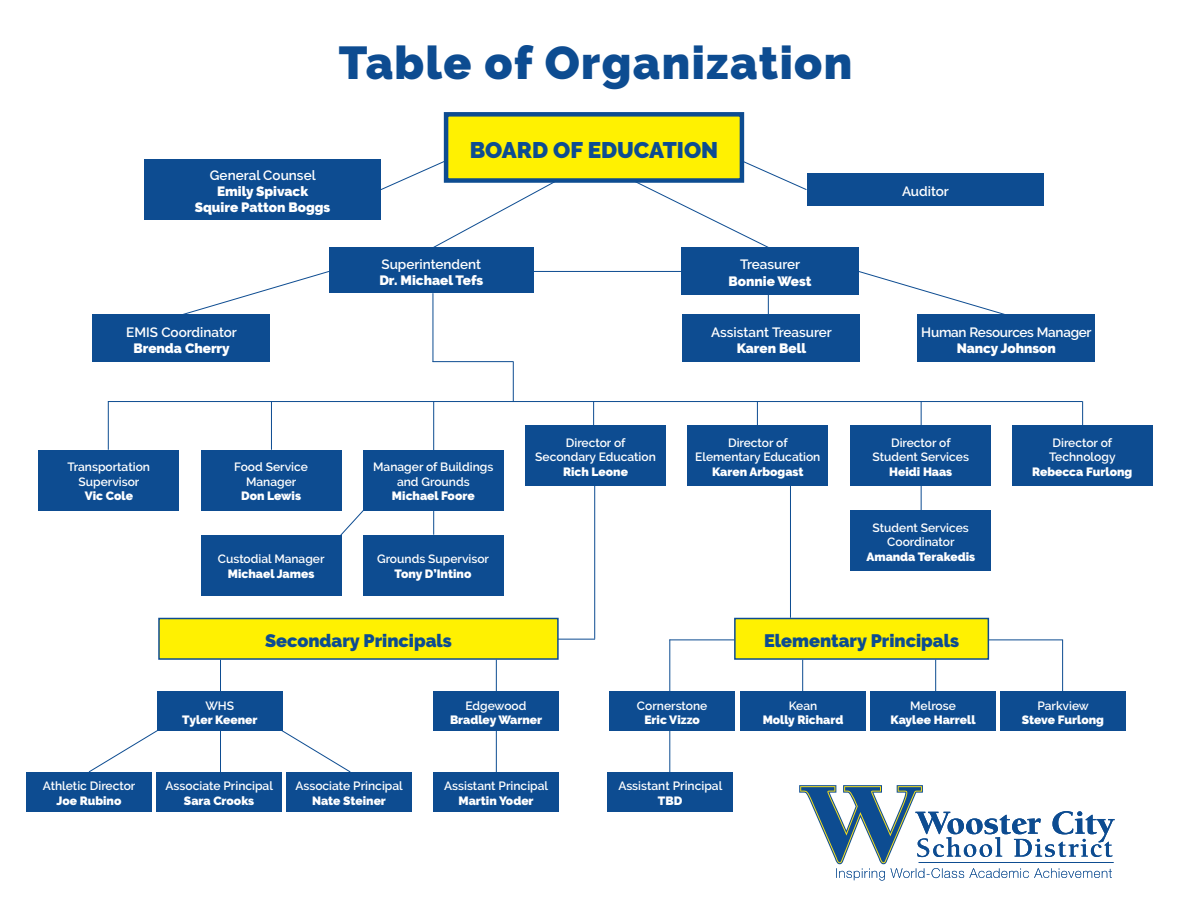
<style>
.page{position:relative;width:1188px;height:918px;background:#fff}
.page>*{position:absolute;margin:0;border:0;box-sizing:border-box;transform-origin:0 0}
.t1{font:900 45.9px "Raleway";letter-spacing:.03em;color:#0d4c91}
.t2{font:900 22.5px "Raleway";color:#0d4c91}
.t3{font:900 18px "Raleway";color:#0d4c91}
.t4{font:900 13.5px/16.2px "Raleway";color:#fff;text-align:center}
.t5{font:600 13.5px "Raleway";color:#fff}
.t6{font:600 13.5px "Raleway";letter-spacing:-.02em;color:#fff}
.t7{font:600 12px/14.4px "Raleway";color:#fff;text-align:center}
.t8{font:900 12px "Raleway";color:#fff}
</style>
<div class="page">
<hr style="left:433px;top:402px;width:1px;height:133px;background:#0d4c91">
<svg style="left:281px;top:729px;width:70px;height:43px"></svg>
<hr style="left:1062px;top:640px;width:1px;height:51px;background:#0d4c91">
<hr style="left:975px;top:640px;width:88px;height:1px;background:#0d4c91">
<hr style="left:469px;top:639px;width:126px;height:1px;background:#0d4c91">
<hr style="left:507px;top:271px;width:174px;height:1px;background:#0d4c91">
<svg style="left:380px;top:147px;width:427px;height:101px"></svg>
<svg style="left:88px;top:730px;width:70px;height:42px"></svg>
<hr style="left:496px;top:660px;width:1px;height:112px;background:#0d4c91">
<hr style="left:669px;top:640px;width:1px;height:132px;background:#0d4c91">
<hr style="left:220px;top:660px;width:1px;height:112px;background:#0d4c91">
<hr style="left:935px;top:660px;width:1px;height:31px;background:#0d4c91">
<hr style="left:108px;top:401px;width:974px;height:1px;background:#0d4c91">
<hr style="left:271px;top:401px;width:1px;height:49px;background:#0d4c91">
<hr style="left:433px;top:293px;width:1px;height:69px;background:#0d4c91">
<svg style="left:593px;top:402px;width:1px;height:23px"></svg>
<svg style="left:1082px;top:401px;width:1px;height:24px"></svg>
<svg style="left:757px;top:402px;width:1px;height:23px"></svg>
<svg style="left:181px;top:271px;width:148px;height:44px"></svg>
<svg style="left:858px;top:271px;width:149px;height:44px"></svg>
<svg style="left:768px;top:295px;width:1px;height:20px"></svg>
<div style="left:682px;top:315px;width:178px;height:47px;background:#0d4c91"></div>
<div style="left:144px;top:159px;width:237px;height:61px;background:#0d4c91"></div>
<div style="left:807px;top:174px;width:237px;height:32px;background:#0d4c91"></div>
<div style="left:329px;top:248px;width:205px;height:45px;background:#0d4c91"></div>
<div style="left:681px;top:248px;width:178px;height:47px;background:#0d4c91"></div>
<div style="left:93px;top:315px;width:177px;height:47px;background:#0d4c91"></div>
<div style="left:917px;top:315px;width:178px;height:47px;background:#0d4c91"></div>
<div style="left:39px;top:450px;width:140px;height:60px;background:#0d4c91"></div>
<div style="left:201px;top:450px;width:140px;height:60px;background:#0d4c91"></div>
<div style="left:525px;top:425px;width:141px;height:61px;background:#0d4c91"></div>
<div style="left:688px;top:425px;width:140px;height:61px;background:#0d4c91"></div>
<div style="left:1012px;top:425px;width:140px;height:61px;background:#0d4c91"></div>
<svg style="left:337px;top:505px;width:31px;height:34px"></svg>
<div style="left:363px;top:450px;width:140px;height:60px;background:#0d4c91"></div>
<div style="left:363px;top:535px;width:140px;height:60px;background:#0d4c91"></div>
<div style="left:201px;top:535px;width:140px;height:60px;background:#0d4c91"></div>
<hr style="left:921px;top:401px;width:1px;height:109px;background:#0d4c91">
<div style="left:851px;top:425px;width:140px;height:61px;background:#0d4c91"></div>
<div style="left:851px;top:510px;width:140px;height:61px;background:#0d4c91"></div>
<div style="left:157px;top:691px;width:125px;height:40px;background:#0d4c91"></div>
<div style="left:433px;top:691px;width:126px;height:40px;background:#0d4c91"></div>
<div style="left:156px;top:772px;width:126px;height:40px;background:#0d4c91"></div>
<div style="left:433px;top:772px;width:126px;height:40px;background:#0d4c91"></div>
<div style="left:26px;top:772px;width:126px;height:40px;background:#0d4c91"></div>
<div style="left:286px;top:772px;width:126px;height:40px;background:#0d4c91"></div>
<div style="left:607px;top:772px;width:126px;height:40px;background:#0d4c91"></div>
<div style="left:610px;top:691px;width:125px;height:40px;background:#0d4c91"></div>
<div style="left:870px;top:691px;width:126px;height:40px;background:#0d4c91"></div>
<div style="left:1000px;top:691px;width:126px;height:40px;background:#0d4c91"></div>
<hr style="left:802px;top:660px;width:1px;height:31px;background:#0d4c91">
<div style="left:740px;top:691px;width:126px;height:40px;background:#0d4c91"></div>
<div style="left:446px;top:114px;width:296px;height:67px;background:#fff101"></div>
<div style="left:444px;top:112px;width:300px;height:71px;border:4px solid #0d4c91"></div>
<div style="left:159px;top:619px;width:399px;height:40px;background:#fff101"></div>
<div style="left:158px;top:618px;width:401px;height:42px;border:2px solid #0d4c91"></div>
<div style="left:735px;top:619px;width:253px;height:40px;background:#fff101"></div>
<div style="left:734px;top:618px;width:255px;height:42px;border:2px solid #0d4c91"></div>
<svg style="left:799px;top:785px;width:316px;height:96px"></svg>
<hr style="left:790px;top:484px;width:1px;height:134px;background:#0d4c91">
<hr style="left:594px;top:484px;width:1px;height:155px;background:#0d4c91">
<hr style="left:108px;top:401px;width:1px;height:49px;background:#0d4c91">
<hr style="left:669px;top:640px;width:65px;height:1px;background:#0d4c91">
<hr style="left:513px;top:362px;width:1px;height:40px;background:#0d4c91">
<hr style="left:433px;top:361px;width:81px;height:1px;background:#0d4c91">
<h1 class="t1" style="left:339px;top:36px;width:515px">Table of Organization</h1>
<h2 class="t2" style="left:470px;top:137px;width:250px">BOARD OF EDUCATION</h2>
<p class="t5" style="left:210px;top:167px;width:107px">General Counsel</p>
<p class="t4" style="left:195px;top:183px;width:137px">Emily Spivack<br>Squire Patton Boggs</p>
<p class="t5" style="left:902px;top:183px;width:48px">Auditor</p>
<p class="t5" style="left:381px;top:256px;width:101px">Superintendent</p>
<p class="t4" style="left:379px;top:272px;width:105px">Dr. Michael Tefs</p>
<p class="t5" style="left:740px;top:257px;width:61px">Treasurer</p>
<p class="t4" style="left:729px;top:273px;width:84px">Bonnie West</p>
<p class="t5" style="left:126px;top:324px;width:112px">EMIS Coordinator</p>
<p class="t4" style="left:133px;top:340px;width:98px">Brenda Cherry</p>
<p class="t5" style="left:711px;top:324px;width:122px">Assistant Treasurer</p>
<p class="t4" style="left:737px;top:340px;width:71px">Karen Bell</p>
<p class="t6" style="left:921px;top:324px;width:172px">Human Resources Manager</p>
<p class="t4" style="left:957px;top:340px;width:101px">Nancy Johnson</p>
<p class="t7" style="left:68px;top:460px;width:84px">Transportation<br>Supervisor</p>
<p class="t8" style="left:85px;top:489px;width:50px">Vic Cole</p>
<p class="t7" style="left:234px;top:460px;width:75px">Food Service<br>Manager</p>
<p class="t8" style="left:241px;top:489px;width:62px">Don Lewis</p>
<p class="t7" style="left:535px;top:436px;width:122px">Director of<br>Secondary Education</p>
<p class="t8" style="left:563px;top:465px;width:67px">Rich Leone</p>
<p class="t7" style="left:695px;top:436px;width:127px">Director of<br>Elementary Education</p>
<p class="t8" style="left:712px;top:465px;width:93px">Karen Arbogast</p>
<p class="t7" style="left:873px;top:436px;width:98px">Director of<br>Student Services</p>
<p class="t8" style="left:889px;top:465px;width:65px">Heidi Haas</p>
<p class="t7" style="left:1049px;top:436px;width:68px;text-align:left">Director of<br>Technology</p>
<p class="t7" style="left:373px;top:460px;width:122px">Manager of Buildings</p>
<p class="t8" style="left:1032px;top:465px;width:102px">Rebecca Furlong</p>
<p class="t7" style="left:397px;top:474px;width:74px">and Grounds</p>
<p class="t8" style="left:392px;top:489px;width:84px">Michael Foore</p>
<p class="t7" style="left:218px;top:552px;width:108px">Custodial Manager</p>
<p class="t8" style="left:228px;top:567px;width:88px">Michael James</p>
<p class="t7" style="left:377px;top:552px;width:113px">Grounds Supervisor</p>
<p class="t8" style="left:395px;top:567px;width:78px">Tony D’Intino</p>
<p class="t7" style="left:873px;top:521px;width:98px">Student Services<br>Coordinator</p>
<p class="t8" style="left:866px;top:550px;width:110px">Amanda Terakedis</p>
<p class="t7" style="left:43px;top:779px;width:94px">Athletic Director</p>
<p class="t8" style="left:56px;top:794px;width:66px">Joe Rubino</p>
<h3 class="t3" style="left:265px;top:630px;width:188px">Secondary Principals</h3>
<h3 class="t3" style="left:764px;top:630px;width:197px">Elementary Principals</h3>
<p class="t7" style="left:205px;top:698px;width:30px">WHS</p>
<p class="t8" style="left:182px;top:713px;width:77px">Tyler Keener</p>
<p class="t7" style="left:166px;top:779px;width:109px">Associate Principal</p>
<p class="t8" style="left:184px;top:794px;width:72px">Sara Crooks</p>
<p class="t7" style="left:295px;top:779px;width:109px">Associate Principal</p>
<p class="t8" style="left:312px;top:794px;width:75px">Nate Steiner</p>
<p class="t7" style="left:466px;top:698px;width:62px">Edgewood</p>
<p class="t8" style="left:450px;top:713px;width:94px">Bradley Warner</p>
<p class="t7" style="left:444px;top:779px;width:105px">Assistant Principal</p>
<p class="t8" style="left:459px;top:794px;width:77px">Martin Yoder</p>
<p class="t7" style="left:637px;top:698px;width:72px">Cornerstone</p>
<p class="t8" style="left:644px;top:713px;width:57px">Eric Vizzo</p>
<p class="t7" style="left:618px;top:779px;width:105px">Assistant Principal</p>
<p class="t8" style="left:658px;top:794px;width:26px">TBD</p>
<p class="t7" style="left:789px;top:698px;width:30px">Kean</p>
<p class="t8" style="left:763px;top:713px;width:82px">Molly Richard</p>
<p class="t7" style="left:910px;top:698px;width:47px">Melrose</p>
<p class="t8" style="left:891px;top:713px;width:87px">Kaylee Harrell</p>
<p class="t7" style="left:1037px;top:698px;width:53px">Parkview</p>
<p class="t8" style="left:1022px;top:713px;width:84px">Steve Furlong</p>
</div>
